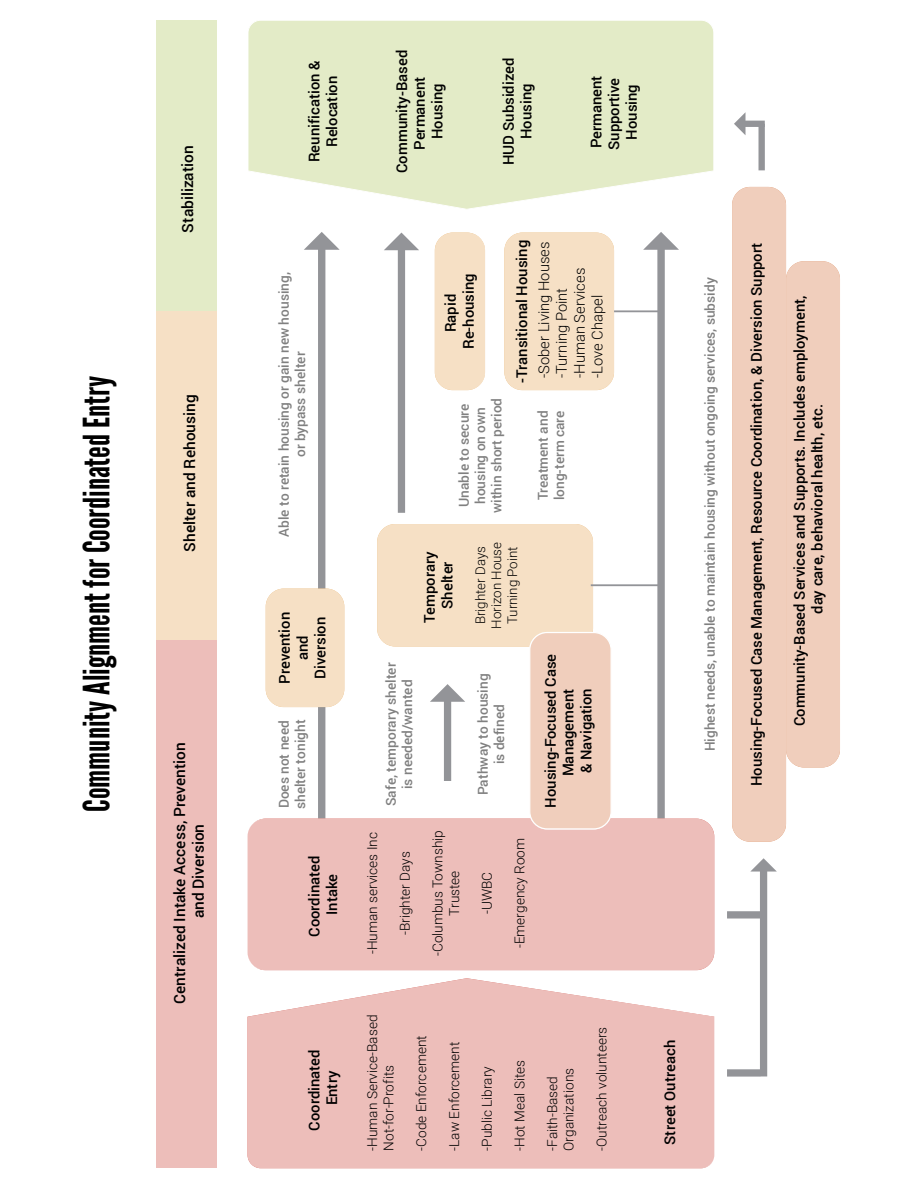
<style>
.page{position:relative;width:918px;height:1188px;background:#fff}
.page>*{position:absolute;margin:0;border:0;box-sizing:border-box;transform-origin:0 0}
.t1{font:36.15px "League Gothic";color:#000}
.t2{font:500 15.45px/18.5px "Roboto";color:#000;text-align:center}
.t3{font:500 14.85px/17.7px "Roboto";color:#000;text-align:center}
.t4{font:300 14.85px/17.7px "Roboto";color:#000}
.t5{font:500 13.65px/16.4px "Roboto";color:#808080;text-align:center}
.t6{font:300 13.65px/16.4px "Roboto";color:#000}
.t7{font:300 13.35px/16px "Roboto";color:#000;text-align:center}
</style>
<div class="page">
<svg style="left:157px;top:20px;width:60px;height:1148px;background:#edd3c0"></svg>
<div style="left:318px;top:247px;width:7px;height:572px;background:#939498"></div>
<svg style="left:304px;top:232px;width:36px;height:18px"></svg>
<div style="left:657px;top:247px;width:8px;height:572px;background:#939498"></div>
<svg style="left:643px;top:232px;width:36px;height:18px"></svg>
<div style="left:377px;top:524px;width:216px;height:122px;background:#f6e0c5;border-radius:18px"></div>
<div style="left:266px;top:589px;width:78px;height:118px;background:#f6e0c5;border-radius:18px"></div>
<div style="left:435px;top:233px;width:50px;height:157px;background:#f6e0c5;border-radius:18px"></div>
<div style="left:504px;top:233px;width:110px;height:157px;background:#f6e0c5;border-radius:18px"></div>
<div style="left:247px;top:819px;width:467px;height:151px;background:#edbeba;border-radius:18px"></div>
<div style="left:732px;top:187px;width:54px;height:655px;background:#f0cebc;border-radius:18px"></div>
<div style="left:786px;top:261px;width:54px;height:506px;background:#f0cebc;border-radius:18px"></div>
<svg style="left:248px;top:978px;width:467px;height:190px;background:#eec4c1"></svg>
<svg style="left:248px;top:20px;width:466px;height:189px;background:#e6edcd"></svg>
<div style="left:444px;top:699px;width:7px;height:82px;background:#939498"></div>
<svg style="left:430px;top:684px;width:35px;height:18px"></svg>
<div style="left:398px;top:248px;width:7px;height:265px;background:#939498"></div>
<svg style="left:384px;top:233px;width:35px;height:17px"></svg>
<hr style="left:591px;top:584px;width:70px;height:2px;background:#939498">
<hr style="left:614px;top:310px;width:47px;height:2px;background:#939498">
<div style="left:727px;top:1069px;width:33px;height:8px;background:#939498"></div>
<div style="left:727px;top:911px;width:33px;height:8px;background:#939498"></div>
<div style="left:760px;top:870px;width:7px;height:206px;background:#939498"></div>
<svg style="left:750px;top:858px;width:27px;height:14px"></svg>
<div style="left:759px;top:124px;width:6px;height:46px;background:#939498"></div>
<div style="left:744px;top:121px;width:21px;height:6px;background:#939498"></div>
<svg style="left:734px;top:112px;width:12px;height:23px"></svg>
<svg style="left:529px;top:632px;width:83px;height:198px;background:#f0d0bf"></svg>
<p class="t2" style="left:178px;top:233px;width:89px;rotate:-90deg">Stabilization</p>
<h1 class="t1" style="left:75px;top:812px;width:437px;rotate:-90deg">Community Alignment for Coordinated Entry</h1>
<p class="t2" style="left:180px;top:552px;width:159px;rotate:-90deg">Shelter and Rehousing</p>
<p class="t2" style="left:170px;top:1004px;width:263px;rotate:-90deg">Centralized Intake Access, Prevention and Diversion</p>
<p class="t3" style="left:305px;top:162px;width:103px;rotate:-90deg">Reunification &amp;<br>Relocation</p>
<p class="t3" style="left:392px;top:173px;width:124px;rotate:-90deg">Community-Based<br>Permanent<br>Housing</p>
<p class="t3" style="left:499px;top:165px;width:109px;rotate:-90deg">HUD Subsidized<br>Housing</p>
<p class="t3" style="left:587px;top:150px;width:76px;rotate:-90deg">Permanent<br>Supportive<br>Housing</p>
<p class="t3" style="left:513px;top:383px;width:144px;rotate:-90deg">-Transitional Housing</p>
<p class="t4" style="left:535px;top:378px;width:138px;rotate:-90deg">-Sober Living Houses -Turning Point -Human Services -Love Chapel</p>
<p class="t3" style="left:747px;top:786px;width:545px;rotate:-90deg">Housing-Focused Case Management, Resource Coordination, &amp; Diversion Support</p>
<p class="t5" style="left:275px;top:537px;width:266px;rotate:-90deg">Able to retain housing or gain new housing, or bypass shelter</p>
<p class="t5" style="left:701px;top:751px;width:475px;rotate:-90deg">Highest needs, unable to maintain housing without ongoing services, subsidy</p>
<p class="t3" style="left:441px;top:349px;width:77px;rotate:-90deg">Rapid<br>Re-housing</p>
<p class="t5" style="left:455px;top:513px;width:117px;rotate:-90deg">Unable to secure housing on own within short period</p>
<p class="t5" style="left:534px;top:500px;width:91px;text-align:left;rotate:-90deg">Treatment and long-term care</p>
<p class="t7" style="left:472px;top:629px;width:88px;rotate:-90deg">Brighter Days<br>Horizon House<br>Turning Point</p>
<p class="t3" style="left:420px;top:623px;width:73px;rotate:-90deg">Temporary<br>Shelter</p>
<p class="t3" style="left:275px;top:684px;width:73px;rotate:-90deg">Prevention and<br>Diversion</p>
<p class="t5" style="left:275px;top:809px;width:91px;text-align:left;rotate:-90deg">Does not need shelter tonight</p>
<p class="t3" style="left:541px;top:808px;width:155px;rotate:-90deg">Housing-Focused Case<br>Management<br>&amp; Navigation</p>
<p class="t5" style="left:382px;top:806px;width:145px;rotate:-90deg">Safe, temporary shelter is needed/wanted</p>
<p class="t5" style="left:474px;top:795px;width:123px;rotate:-90deg">Pathway to housing is defined</p>
<p class="t3" style="left:305px;top:937px;width:83px;rotate:-90deg">Coordinated<br>Intake</p>
<p class="t6" style="left:364px;top:954px;width:124px;rotate:-90deg">-Human services Inc</p>
<p class="t6" style="left:396px;top:935px;width:85px;rotate:-90deg">-Brighter Days</p>
<p class="t6" style="left:429px;top:956px;width:127px;text-align:center;rotate:-90deg">-Columbus Township<br>Trustee</p>
<p class="t6" style="left:478px;top:914px;width:44px;rotate:-90deg">-UWBC</p>
<p class="t6" style="left:511px;top:948px;width:112px;rotate:-90deg">-Emergency Room</p>
<p class="t6" style="left:364px;top:1151px;width:137px;rotate:-90deg">-Human Service-Based<br>Not-for-Profits</p>
<p class="t6" style="left:593px;top:1151px;width:125px;rotate:-90deg">-Outreach volunteers</p>
<p class="t6" style="left:413px;top:1151px;width:117px;rotate:-90deg">-Code Enforcement</p>
<p class="t6" style="left:445px;top:1151px;width:110px;rotate:-90deg">-Law Enforcement</p>
<p class="t3" style="left:305px;top:1131px;width:83px;rotate:-90deg">Coordinated<br>Entry</p>
<p class="t3" style="left:660px;top:1145px;width:106px;rotate:-90deg">Street Outreach</p>
<p class="t6" style="left:478px;top:1151px;width:86px;rotate:-90deg">-Public Library</p>
<p class="t6" style="left:511px;top:1151px;width:92px;rotate:-90deg">-Hot Meal Sites</p>
<p class="t6" style="left:544px;top:1151px;width:84px;rotate:-90deg">-Faith-Based<br>Organizations</p>
<p class="t3" style="left:790px;top:726px;width:432px;rotate:-90deg">Community-Based Services and Supports. Includes employment, day care, behavioral health, etc.</p>
</div>
